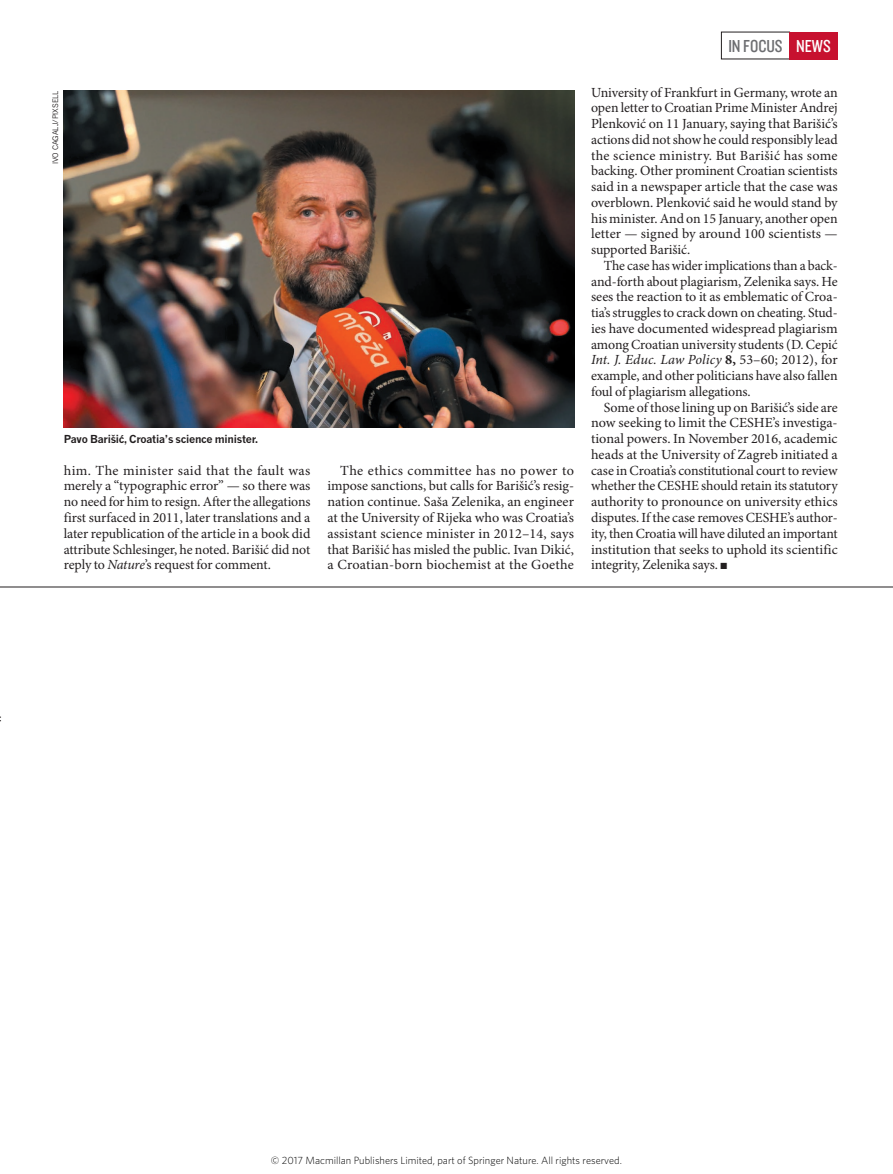
<style>
.page{position:relative;width:893px;height:1174px;background:#fff}
.page>*{position:absolute;margin:0;border:0;box-sizing:border-box;transform-origin:0 0}
.t1{font:18px "Knockout 29 Junior Ltweight";color:#6c6d70}
.BODY_INDENT{font:13.95px/15.8px "Minion Pro";letter-spacing:-.005em;color:#231f20;text-align:justify}
.PIC_CAPTION{font:700 10.8px "News Gothic MTOT";letter-spacing:-.02em;color:#231f20}
.t2{font:300 10.5px "Whitney";color:#000}
.PIC_CREDIT{font:7.5px "News Gothic MTOT";color:#231f20}
.s1{font-style:italic}
.s2{color:#fff}
.s3{font-weight:700}
</style>
<div class="page">
<hr style="left:0;top:587px;width:893px;height:1px;background:#231f20">
<img style="left:64px;top:90px;width:510px;height:337px">
<div style="left:789px;top:32px;width:49px;height:27px;background:#c7112f"></div>
<p class="PIC_CREDIT" style="left:51px;top:164px;width:75px;rotate:-90deg">IVO CAGALJ/PIXSELL</p>
<p class="PIC_CAPTION" style="left:64px;top:432px;width:196px">Pavo Barišić, Croatia’s science minister.</p>
<p class="BODY_INDENT" style="left:64px;top:463px;width:248px">him. The minister said that the fault was merely a “typographic error” — so there was no need for him to resign. After the allegations first surfaced in 2011, later translations and a later republication of the article in a book did attribute Schlesinger, he noted. Barišić did not reply to <span class="s1">Nature</span>’s request for comment.</p>
<p class="BODY_INDENT" style="left:327px;top:463px;width:248px;text-indent:13px">The ethics committee has no power to impose sanctions, but calls for Barišić’s resig&shy;nation continue. Saša Zelenika, an engineer at the University of Rijeka who was Croatia’s assistant science minister in 2012–14, says that Barišić has misled the public. Ivan Dikić, a Croatian-born biochemist at the Goethe</p>
<p class="t1" style="left:728px;top:34px;width:104px">IN FOCUS <span class="s2">NEWS</span></p>
<p class="BODY_INDENT" style="left:591px;top:85px;width:248px">University of Frankfurt in Germany, wrote an open letter to Croatian Prime Minister Andrej Plenković on 11 January, saying that Barišić’s actions did not show he could responsibly lead the science ministry. But Barišić has some backing. Other prominent Croatian scientists said in a newspaper article that the case was overblown. Plenković said he would stand by his minister. And on 15 January, another open letter — signed by around 100 scientists — supported Barišić.</p>
<p class="BODY_INDENT" style="left:591px;top:258px;width:248px;text-indent:13px">The case has wider implications than a back&shy;and-forth about plagiarism, Zelenika says. He sees the reaction to it as emblematic of Croa&shy;tia’s struggles to crack down on cheating. Stud&shy;ies have documented widespread plagiarism among Croatian university students (D. Cepić <span class="s1">Int. J. Educ. Law Policy</span> <span class="s3">8,</span> 53–60; 2012), for example, and other politicians have also fallen foul of plagiarism allegations.</p>
<p class="BODY_INDENT" style="left:591px;top:400px;width:248px;text-indent:13px">Some of those lining up on Barišić’s side are now seeking to limit the CESHE’s investiga&shy;tional powers. In November 2016, academic heads at the University of Zagreb initiated a case in Croatia’s constitutional court to review whether the CESHE should retain its statutory authority to pronounce on university ethics disputes. If the case removes CESHE’s author&shy;ity, then Croatia will have diluted an important institution that seeks to uphold its scientific integrity, Zelenika says. ■</p>
<p class="t2" style="left:271px;top:1153px;width:352px">© 2017 Macmillan Publishers Limited, part of Springer Nature. All rights reserved.</p>
</div>
